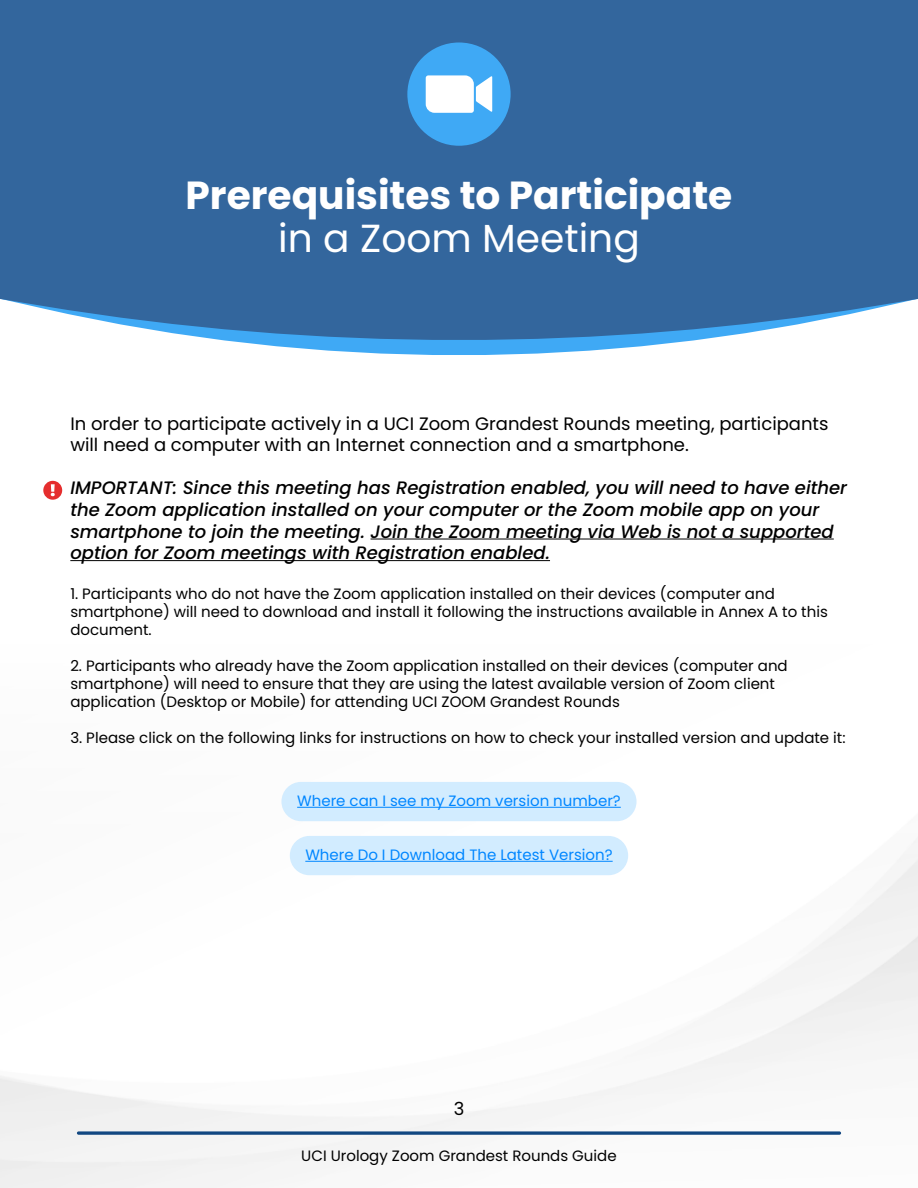
<style>
.page{position:relative;width:918px;height:1188px;background:#fff}
.page>*{position:absolute;margin:0;border:0;box-sizing:border-box;transform-origin:0 0}
.t1{font:700 39.15px "Poppins";color:#fff}
.t2{font:39.15px "Poppins";color:#fff}
.t3{font:italic 500 18px/21.6px "Poppins";color:#000}
.t4{font:18px/21.6px "Poppins";color:#000}
.t5{font:15px/18px "Poppins";color:#000}
.t6{font:15px "Poppins";color:#0086ff}
</style>
<div class="page">
<div style="left:290px;top:836px;width:338px;height:39px;background:#d2ecff;border-radius:20px"></div>
<div style="left:281px;top:782px;width:356px;height:39px;background:#d2ecff;border-radius:20px"></div>
<svg style="left:77px;top:1131px;width:764px;height:4px;background:#376494"></svg>
<svg style="left:0;top:0;width:918px;height:351px;background:#3c6ea3"></svg>
<hr style="left:371px;top:539px;width:463px;height:1px;background:#000">
<hr style="left:70px;top:560px;width:480px;height:1px;background:#000">
<hr style="left:297px;top:807px;width:324px;height:1px;background:#0086ff">
<hr style="left:305px;top:861px;width:308px;height:1px;background:#0086ff">
<div style="left:43px;top:481px;width:19px;height:19px;background:#e52e2e;border-radius:50%"></div>
<svg style="left:51px;top:484px;width:4px;height:12px"></svg>
<div style="left:407px;top:42px;width:104px;height:104px;background:#3fa9f5;border-radius:50%"></div>
<svg style="left:426px;top:75px;width:66px;height:38px;background:#e4f3fd"></svg>
<h1 class="t1" style="left:186px;top:173px;width:548px">Prerequisites to Participate</h1>
<h1 class="t2" style="left:278px;top:215px;width:363px">in a Zoom Meeting</h1>
<p class="t4" style="left:70px;top:413px;width:760px">In order to participate actively in a UCI Zoom Grandest Rounds meeting, participants will need a computer with an Internet connection and a smartphone.</p>
<p class="t3" style="left:70px;top:477px;width:778px">IMPORTANT: Since this meeting has Registration enabled, you will need to have either the Zoom application installed on your computer or the Zoom mobile app on your smartphone to join the meeting. Join the Zoom meeting via Web is not a supported option for Zoom meetings with Registration enabled.</p>
<p class="t5" style="left:70px;top:585px;width:759px">1. Participants who do not have the Zoom application installed on their devices (computer and smartphone) will need to download and install it following the instructions available in Annex A to this document.</p>
<p class="t5" style="left:70px;top:657px;width:719px">2. Participants who already have the Zoom application installed on their devices (computer and smartphone) will need to ensure that they are using the latest available version of Zoom client application (Desktop or Mobile) for attending UCI ZOOM Grandest Rounds</p>
<p class="t5" style="left:70px;top:729px;width:777px">3. Please click on the following links for instructions on how to check your installed version and update it:</p>
<p class="t6" style="left:297px;top:792px;width:325px">Where can I see my Zoom version number?</p>
<p class="t6" style="left:305px;top:846px;width:309px">Where Do I Download The Latest Version?</p>
<p class="t4" style="left:454px;top:1098px;width:12px">3</p>
<p class="t5" style="left:301px;top:1147px;width:317px">UCI Urology Zoom Grandest Rounds Guide</p>
</div>
